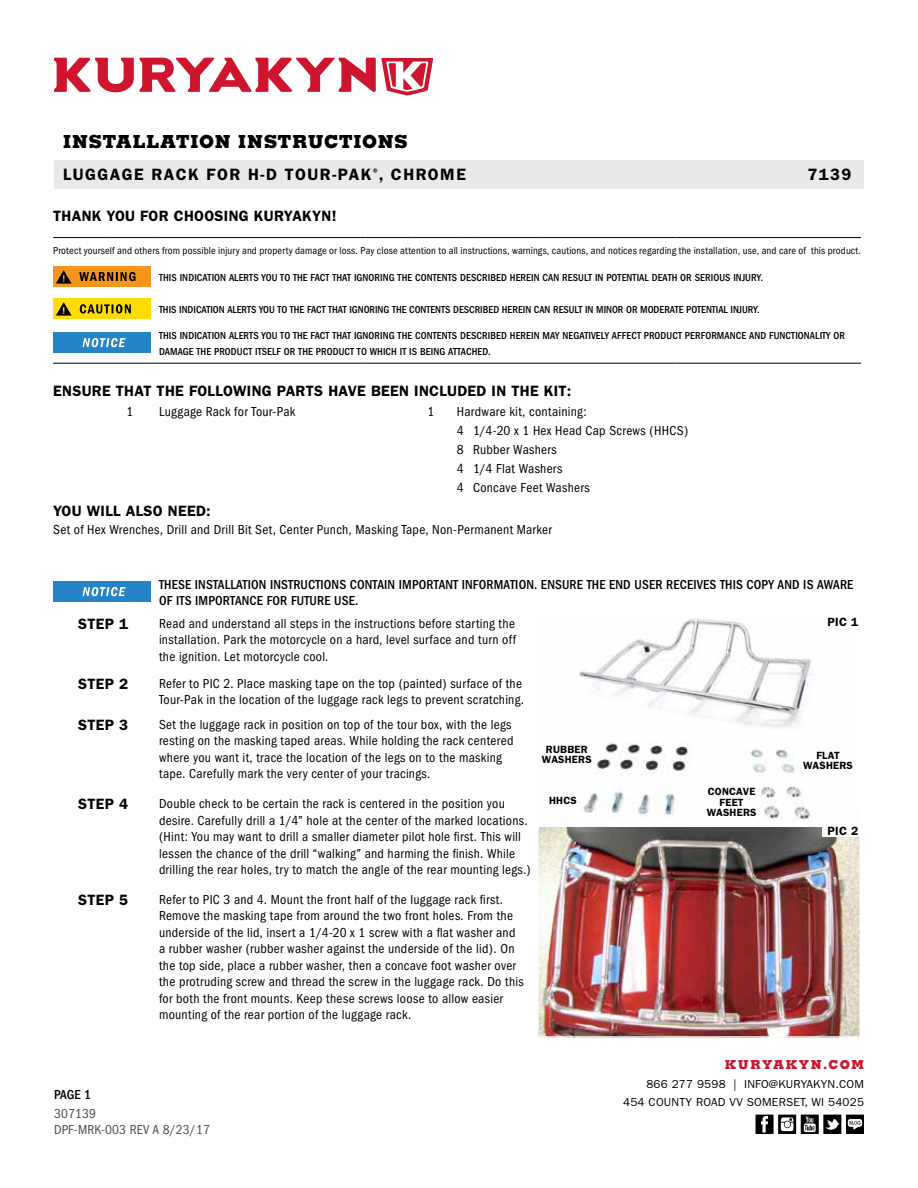
<style>
.page{position:relative;width:918px;height:1188px;background:#fff}
.page>*{position:absolute;margin:0;border:0;box-sizing:border-box;transform-origin:0 0}
.t1{font:800 18px "Memphis";letter-spacing:.04em;color:#000}
.t2{font:600 16.5px "Franklin Gothic";letter-spacing:.09em;color:#000}
.t3{font:600 15px "Franklin Gothic";letter-spacing:.02em;color:#000}
.t4{font:condensed 13.5px/16.5px "Franklin Gothic";letter-spacing:.02em;color:#000}
.t5{font:500 condensed 13.5px/15.8px "Franklin Gothic";letter-spacing:.01em;color:#000}
.t6{font:condensed 13.5px/15.8px "Franklin Gothic";letter-spacing:.01em;color:#4d4d4f}
.t7{font:800 12.3px "Memphis";letter-spacing:.12em;color:#ce152d}
.t8{font:600 12px "Franklin Gothic";letter-spacing:.02em;color:#000}
.t9{font:11.7px/18px "Franklin Gothic";letter-spacing:.02em;color:#000;text-align:right}
.t10{font:500 condensed 10.5px/15.8px "Franklin Gothic";letter-spacing:.01em;color:#000}
.t11{font:condensed 10.5px "Franklin Gothic";letter-spacing:.015em;color:#000}
.t12{font:600 10.5px/10.5px "Franklin Gothic";letter-spacing:.02em;color:#000;text-align:center}
</style>
<div class="page">
<svg style="left:54px;top:58px;width:379px;height:38px"></svg>
<div style="left:54px;top:160px;width:810px;height:29px;background:#e9e9ea"></div>
<div style="left:846px;top:1115px;width:18px;height:19px;background:#000"></div>
<svg style="left:848px;top:1119px;width:14px;height:11px"></svg>
<svg style="left:778px;top:1115px;width:18px;height:19px"></svg>
<svg style="left:781px;top:1117px;width:12px;height:14px"></svg>
<div style="left:756px;top:1115px;width:18px;height:19px;background:#000"></div>
<svg style="left:761px;top:1116px;width:7px;height:17px"></svg>
<svg style="left:801px;top:1115px;width:18px;height:19px"></svg>
<svg style="left:804px;top:1117px;width:12px;height:15px"></svg>
<div style="left:823px;top:1115px;width:18px;height:19px;background:#000"></div>
<svg style="left:825px;top:1119px;width:15px;height:11px"></svg>
<hr style="left:53px;top:237px;width:54px;height:1px;background:#000">
<hr style="left:107px;top:237px;width:52px;height:1px;background:#000">
<hr style="left:159px;top:237px;width:206px;height:1px;background:#000">
<hr style="left:365px;top:237px;width:46px;height:1px;background:#000">
<hr style="left:411px;top:237px;width:46px;height:1px;background:#000">
<svg style="left:457px;top:237px;width:16px;height:1px"></svg>
<hr style="left:473px;top:237px;width:64px;height:1px;background:#000">
<hr style="left:537px;top:237px;width:138px;height:1px;background:#000">
<hr style="left:675px;top:237px;width:186px;height:1px;background:#000">
<hr style="left:53px;top:363px;width:54px;height:1px;background:#000">
<hr style="left:107px;top:363px;width:52px;height:1px;background:#000">
<hr style="left:159px;top:363px;width:206px;height:1px;background:#000">
<hr style="left:365px;top:363px;width:46px;height:1px;background:#000">
<hr style="left:411px;top:363px;width:46px;height:1px;background:#000">
<svg style="left:457px;top:363px;width:16px;height:1px"></svg>
<hr style="left:473px;top:363px;width:64px;height:1px;background:#000">
<hr style="left:537px;top:363px;width:138px;height:1px;background:#000">
<hr style="left:675px;top:363px;width:186px;height:1px;background:#000">
<div style="left:53px;top:267px;width:97px;height:20px;background:#f7941e"></div>
<svg style="left:79px;top:272px;width:57px;height:9px"></svg>
<svg style="left:56px;top:270px;width:16px;height:14px"></svg>
<div style="left:53px;top:299px;width:97px;height:20px;background:#fd0"></div>
<svg style="left:56px;top:302px;width:16px;height:14px"></svg>
<svg style="left:80px;top:304px;width:51px;height:10px"></svg>
<div style="left:53px;top:333px;width:97px;height:20px;background:#2484c6"></div>
<svg style="left:83px;top:338px;width:43px;height:9px"></svg>
<div style="left:53px;top:582px;width:97px;height:20px;background:#2484c6"></div>
<svg style="left:83px;top:587px;width:43px;height:9px"></svg>
<img style="left:540px;top:618px;width:318px;height:417px">
<div style="left:537px;top:826px;width:324px;height:212px;border:2px solid #fff"></div>
<div style="left:823px;top:614px;width:40px;height:14px;background:#fff"></div>
<div style="left:823px;top:824px;width:40px;height:13px;background:#fff"></div>
<h1 class="t1" style="left:63px;top:130px;width:346px">INSTALLATION INSTRUCTIONS</h1>
<p class="t2" style="left:63px;top:165px;width:404px">LUGGAGE RACK FOR H-D TOUR-PAK<sup>®</sup>, CHROME</p>
<p class="t2" style="left:807px;top:165px;width:46px">7139</p>
<p class="t3" style="left:53px;top:207px;width:285px">THANK YOU FOR CHOOSING KURYAKYN!</p>
<p class="t11" style="left:53px;top:245px;width:809px">Protect yourself and others from possible injury and property damage or loss. Pay close attention to all instructions, warnings, cautions, and notices regarding the installation, use, and care of this product.</p>
<p class="t10" style="left:159px;top:270px;width:606px">THIS INDICATION ALERTS YOU TO THE FACT THAT IGNORING THE CONTENTS DESCRIBED HEREIN CAN RESULT IN POTENTIAL DEATH OR SERIOUS INJURY.</p>
<p class="t10" style="left:159px;top:302px;width:602px">THIS INDICATION ALERTS YOU TO THE FACT THAT IGNORING THE CONTENTS DESCRIBED HEREIN CAN RESULT IN MINOR OR MODERATE POTENTIAL INJURY.</p>
<p class="t10" style="left:159px;top:328px;width:687px">THIS INDICATION ALERTS YOU TO THE FACT THAT IGNORING THE CONTENTS DESCRIBED HEREIN MAY NEGATIVELY AFFECT PRODUCT PERFORMANCE AND FUNCTIONALITY OR<br>DAMAGE THE PRODUCT ITSELF OR THE PRODUCT TO WHICH IT IS BEING ATTACHED.</p>
<p class="t3" style="left:53px;top:382px;width:520px">ENSURE THAT THE FOLLOWING PARTS HAVE BEEN INCLUDED IN THE KIT:</p>
<p class="t4" style="left:127px;top:404px;width:8px">1</p>
<p class="t4" style="left:159px;top:404px;width:138px">Luggage Rack for Tour-Pak</p>
<p class="t4" style="left:428px;top:404px;width:8px">1</p>
<p class="t4" style="left:457px;top:403px;width:233px;line-height:18.8px">Hardware kit, containing:<br>4 1/4-20 x 1 Hex Head Cap Screws (HHCS)<br>8 Rubber Washers<br>4 1/4 Flat Washers<br>4 Concave Feet Washers</p>
<p class="t3" style="left:53px;top:502px;width:159px">YOU WILL ALSO NEED:</p>
<p class="t4" style="left:53px;top:522px;width:500px">Set of Hex Wrenches, Drill and Drill Bit Set, Center Punch, Masking Tape, Non-Permanent Marker</p>
<p class="t5" style="left:159px;top:577px;width:696px">THESE INSTALLATION INSTRUCTIONS CONTAIN IMPORTANT INFORMATION. ENSURE THE END USER RECEIVES THIS COPY AND IS AWARE<br>OF ITS IMPORTANCE FOR FUTURE USE.</p>
<p class="t3" style="left:78px;top:615px;width:52px">STEP 1</p>
<p class="t4" style="left:159px;top:615px;width:358px;text-align:justify">Read and understand all steps in the instructions before starting the installation. Park the motorcycle on a hard, level surface and turn off the ignition. Let motorcycle cool.</p>
<p class="t3" style="left:78px;top:675px;width:52px">STEP 2</p>
<p class="t4" style="left:159px;top:675px;width:367px">Refer to PIC 2. Place masking tape on the top (painted) surface of the<br>Tour-Pak in the location of the luggage rack legs to prevent scratching.</p>
<p class="t3" style="left:78px;top:716px;width:52px">STEP 3</p>
<p class="t4" style="left:159px;top:716px;width:356px">Set the luggage rack in position on top of the tour box, with the legs resting on the masking taped areas. While holding the rack centered where you want it, trace the location of the legs on to the masking tape. Carefully mark the very center of your tracings.</p>
<p class="t3" style="left:78px;top:795px;width:52px">STEP 4</p>
<p class="t4" style="left:159px;top:796px;width:373px">Double check to be certain the rack is centered in the position you desire. Carefully drill a 1/4” hole at the center of the marked locations. (Hint: You may want to drill a smaller diameter pilot hole first. This will lessen the chance of the drill “walking” and harming the finish. While drilling the rear holes, try to match the angle of the rear mounting legs.)</p>
<p class="t3" style="left:78px;top:891px;width:52px">STEP 5</p>
<p class="t4" style="left:159px;top:891px;width:366px">Refer to PIC 3 and 4. Mount the front half of the luggage rack first.<br>Remove the masking tape from around the two front holes. From the underside of the lid, insert a 1/4-20 x 1 screw with a flat washer and a rubber washer (rubber washer against the underside of the lid). On the top side, place a rubber washer, then a concave foot washer over the protruding screw and thread the screw in the luggage rack. Do this for both the front mounts. Keep these screws loose to allow easier mounting of the rear portion of the luggage rack.</p>
<p class="t8" style="left:828px;top:614px;width:32px">PIC 1</p>
<p class="t12" style="left:542px;top:744px;width:51px">RUBBER<br>WASHERS</p>
<p class="t12" style="left:803px;top:750px;width:51px">FLAT<br>WASHERS</p>
<p class="t12" style="left:707px;top:786px;width:51px">CONCAVE<br>FEET<br>WASHERS</p>
<p class="t12" style="left:549px;top:795px;width:29px">HHCS</p>
<p class="t8" style="left:828px;top:824px;width:32px">PIC 2</p>
<p class="t5" style="left:54px;top:1087px;width:39px">PAGE 1</p>
<p class="t6" style="left:54px;top:1106px;width:157px">307139<br>DPF-MRK-003 REV A 8/23/17</p>
<p class="t7" style="left:725px;top:1057px;width:141px">KURYAKYN.COM</p>
<p class="t9" style="left:623px;top:1076px;width:242px">866 277 9598 | INFO@KURYAKYN.COM<br>454 COUNTY ROAD VV SOMERSET, WI 54025</p>
</div>
